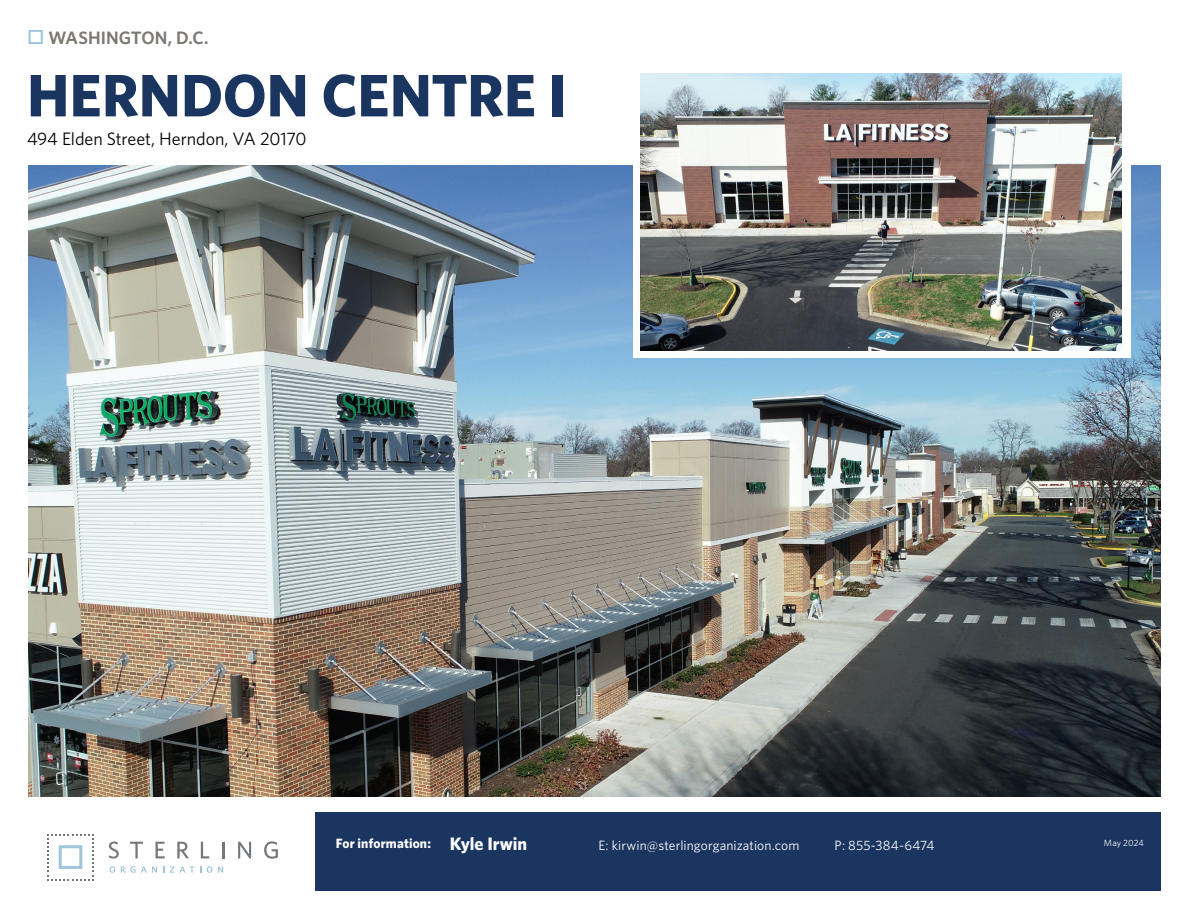
<style>
.page{position:relative;width:1188px;height:918px;background:#fff}
.page>*{position:absolute;margin:0;border:0;box-sizing:border-box;transform-origin:0 0}
.t1{font:700 60px "Whitney";letter-spacing:-.005em;color:#1a355f}
.t2{font:18px "Whitney";letter-spacing:-.005em;color:#000}
.t3{font:600 18px "Whitney";letter-spacing:.005em;color:#7b7773}
.t4{font:13.5px "Whitney";letter-spacing:.005em;color:#fff}
.t5{font:700 13.5px "Whitney";letter-spacing:.01em;color:#fff}
.t6{font:9px "Whitney";letter-spacing:.01em;color:#fcfeff}
.s1{color:#9bc2da}
.s2{font-size:18px}
</style>
<div class="page">
<div style="left:315px;top:813px;width:846px;height:78px;background:#1a355f"></div>
<svg style="left:109px;top:842px;width:10px;height:17px"></svg>
<svg style="left:130px;top:842px;width:13px;height:16px"></svg>
<svg style="left:156px;top:842px;width:9px;height:16px"></svg>
<svg style="left:177px;top:842px;width:12px;height:17px"></svg>
<svg style="left:201px;top:842px;width:8px;height:16px"></svg>
<svg style="left:222px;top:842px;width:2px;height:16px"></svg>
<svg style="left:238px;top:842px;width:13px;height:16px"></svg>
<svg style="left:264px;top:841px;width:14px;height:18px"></svg>
<svg style="left:109px;top:866px;width:6px;height:7px"></svg>
<svg style="left:121px;top:866px;width:36px;height:7px"></svg>
<svg style="left:170px;top:866px;width:31px;height:7px"></svg>
<svg style="left:207px;top:866px;width:16px;height:7px"></svg>
<svg style="left:47px;top:834px;width:47px;height:46px"></svg>
<img style="left:28px;top:166px;width:1133px;height:630px">
<div style="left:633px;top:65px;width:498px;height:293px;background:#fff"></div>
<img style="left:640px;top:73px;width:481px;height:277px">
<h2 class="t3" style="left:27px;top:26px;width:183px"><span class="s1">□</span> WASHINGTON, D.C.</h2>
<h1 class="t1" style="left:27px;top:55px;width:541px">HERNDON CENTRE I</h1>
<h2 class="t2" style="left:27px;top:127px;width:281px">494 Elden Street, Herndon, VA 20170</h2>
<p class="t5" style="left:336px;top:835px;width:193px">For information: <span class="s2">Kyle Irwin</span></p>
<p class="t6" style="left:1104px;top:837px;width:41px">May 2024</p>
<p class="t4" style="left:598px;top:836px;width:203px">E: kirwin@sterlingorganization.com</p>
<p class="t4" style="left:835px;top:836px;width:101px">P: 855-384-6474</p>
</div>
